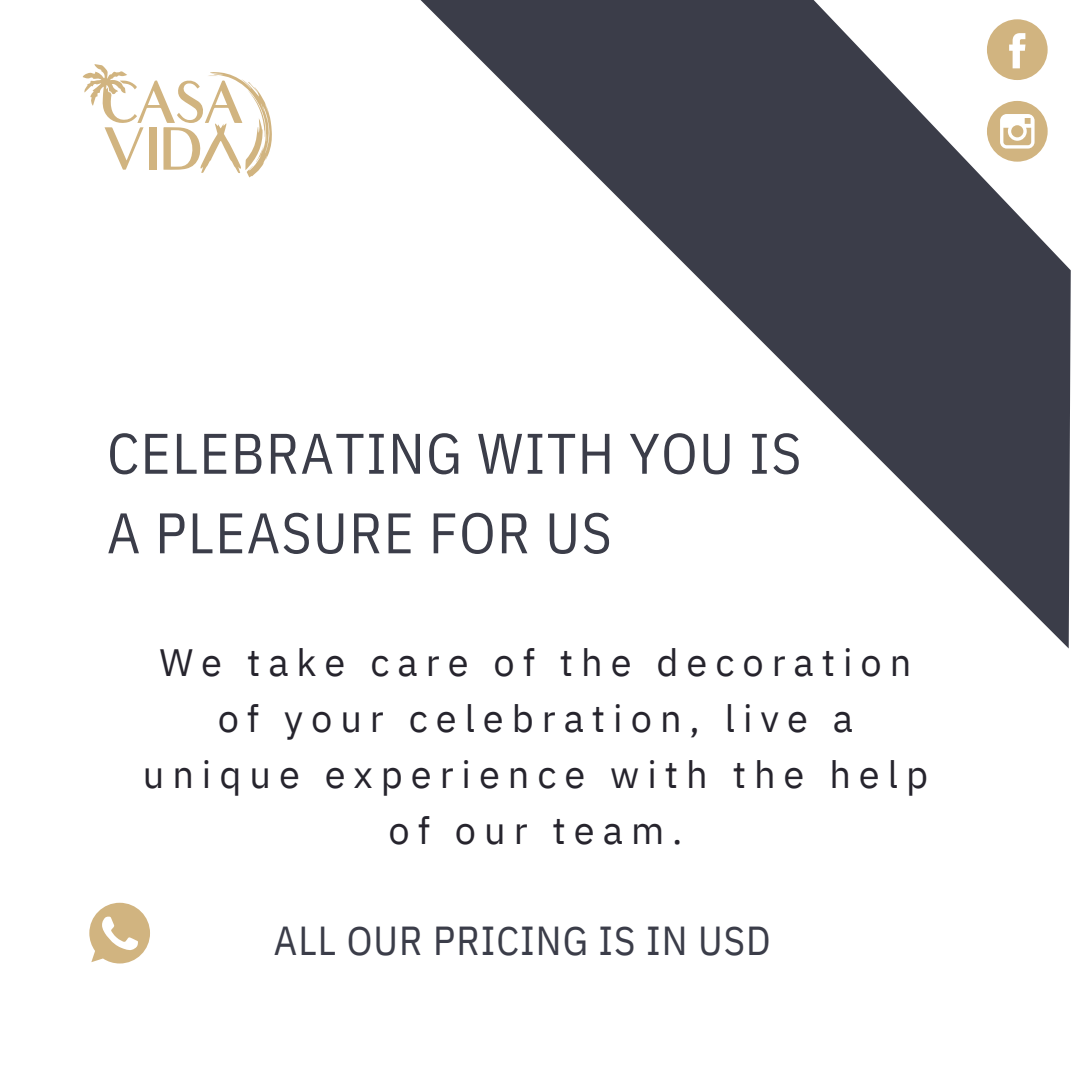
<style>
.page{position:relative;width:1071px;height:1071px;background:#fff}
.page>*{position:absolute;margin:0;border:0;box-sizing:border-box;transform-origin:0 0}
.t1{font:57.05px/79.6px "IBM Plex Sans Cond";letter-spacing:.025em;color:#3b3d49}
.t2{font:40.43px "IBM Plex Sans Cond";letter-spacing:.025em;color:#3b3d49}
.t3{font:37.98px/56.2px "IBM Plex Sans";letter-spacing:.21em;color:#26242d;text-align:center}
</style>
<div class="page">
<svg style="left:421px;top:0;width:650px;height:649px"></svg>
<svg style="left:89px;top:903px;width:61px;height:61px"></svg>
<svg style="left:987px;top:101px;width:61px;height:61px"></svg>
<svg style="left:987px;top:19px;width:61px;height:61px"></svg>
<svg style="left:83px;top:64px;width:189px;height:113px"></svg>
<h1 class="t1" style="left:107px;top:413px;width:696px">CELEBRATING WITH YOU IS<br>A PLEASURE FOR US</h1>
<p class="t3" style="left:143px;top:633px;width:787px">We take care of the decoration of your celebration, live a unique experience with the help of our team.</p>
<p class="t2" style="left:274px;top:914px;width:498px">ALL OUR PRICING IS IN USD</p>
</div>
